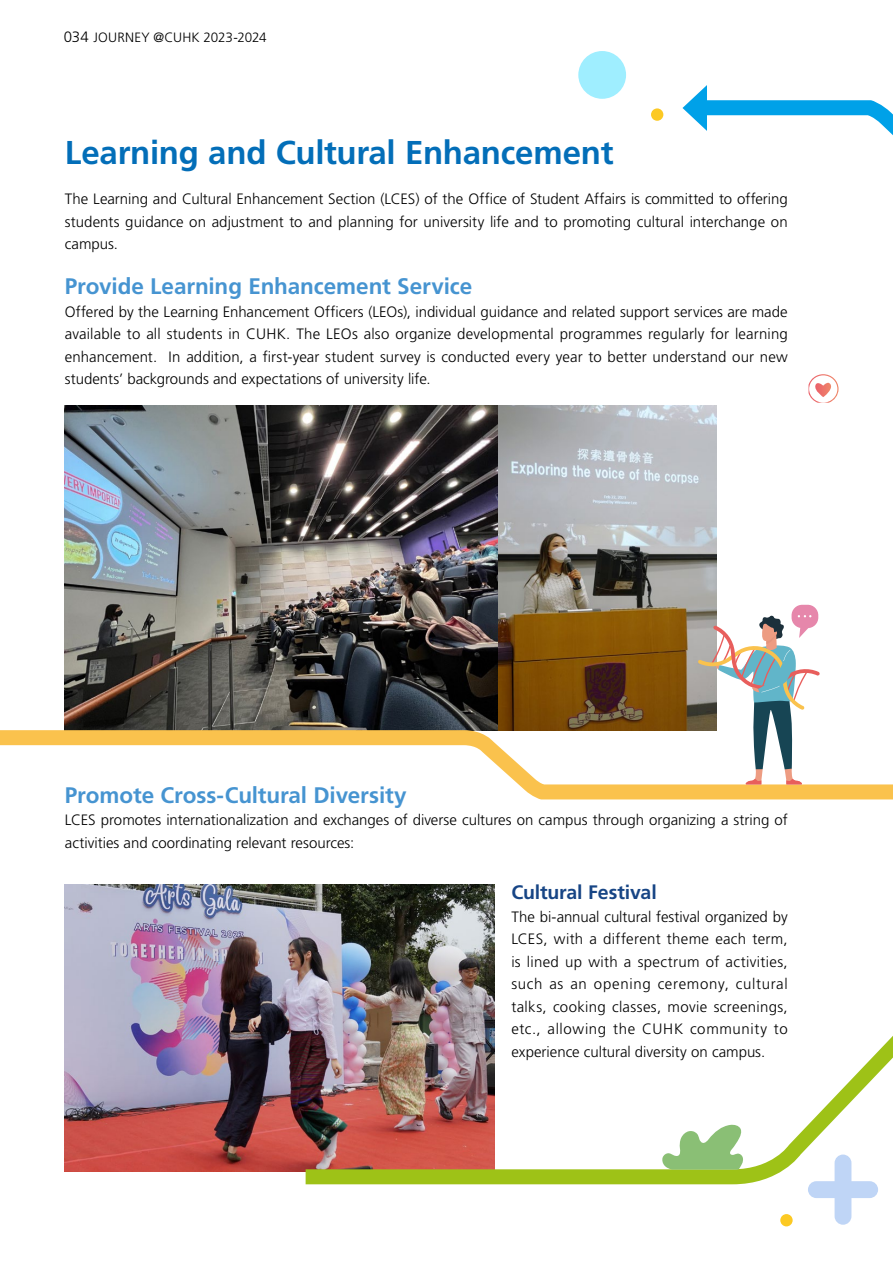
<style>
.page{position:relative;width:893px;height:1263px;background:#fff}
.page>*{position:absolute;margin:0;border:0;box-sizing:border-box;transform-origin:0 0}
.t1{font:700 33px "Frutiger LT Std";letter-spacing:-.01em;color:#036eb8}
.t2{font:700 22.5px "Frutiger LT Std";letter-spacing:-.005em;color:#4694d1}
.t3{font:700 19.5px "Frutiger LT Std";letter-spacing:-.005em;color:#174585}
.t4{font:300 15px/22.5px "Frutiger LT Std";color:#000;text-align:justify}
.t5{font:300 13.5px "Frutiger LT Std";letter-spacing:.01em;color:#000}
.s1{font-size:15px}
</style>
<div class="page">
<img style="left:65px;top:884px;width:430px;height:287px">
<img style="left:291px;top:997px;width:602px;height:188px">
<img style="left:65px;top:405px;width:652px;height:318px">
<svg style="left:0;top:723px;width:893px;height:77px"></svg>
<div style="left:791px;top:605px;width:27px;height:23px;background:#e687ab;border-radius:11px"></div>
<svg style="left:698px;top:615px;width:122px;height:169px"></svg>
<svg style="left:662px;top:1124px;width:81px;height:45px"></svg>
<svg style="left:808px;top:374px;width:30px;height:29px"></svg>
<div style="left:578px;top:51px;width:48px;height:48px;background:#9feeff;border-radius:50%"></div>
<div style="left:651px;top:108px;width:12px;height:13px;background:#fcc923;border-radius:50%"></div>
<div style="left:780px;top:1214px;width:13px;height:12px;background:#fcc923;border-radius:50%"></div>
<svg style="left:682px;top:85px;width:211px;height:50px"></svg>
<svg style="left:808px;top:1154px;width:70px;height:71px"></svg>
<p class="t5" style="left:64px;top:30px;width:204px"><span class="s1">034</span> JOURNEY @CUHK 2023-2024</p>
<h1 class="t1" style="left:65px;top:134px;width:550px">Learning and Cultural Enhancement</h1>
<p class="t4" style="left:65px;top:188px;width:724px">The Learning and Cultural Enhancement Section (LCES) of the Office of Student Affairs is committed to offering students guidance on adjustment to and planning for university life and to promoting cultural interchange on campus.</p>
<h2 class="t2" style="left:65px;top:273px;width:409px">Provide Learning Enhancement Service</h2>
<p class="t4" style="left:65px;top:300px;width:724px">Offered by the Learning Enhancement Officers (LEOs), individual guidance and related support services are made available to all students in CUHK. The LEOs also organize developmental programmes regularly for learning enhancement. In addition, a first-year student survey is conducted every year to better understand our new students’ backgrounds and expectations of university life.</p>
<h2 class="t2" style="left:65px;top:781px;width:343px">Promote Cross-Cultural Diversity</h2>
<p class="t4" style="left:65px;top:809px;width:724px">LCES promotes internationalization and exchanges of diverse cultures on campus through organizing a string of activities and coordinating relevant resources:</p>
<h3 class="t3" style="left:511px;top:881px;width:147px">Cultural Festival</h3>
<p class="t4" style="left:511px;top:905px;width:278px">The bi-annual cultural festival organized by LCES, with a different theme each term, is lined up with a spectrum of activities, such as an opening ceremony, cultural talks, cooking classes, movie screenings, etc., allowing the CUHK community to experience cultural diversity on campus.</p>
</div>
